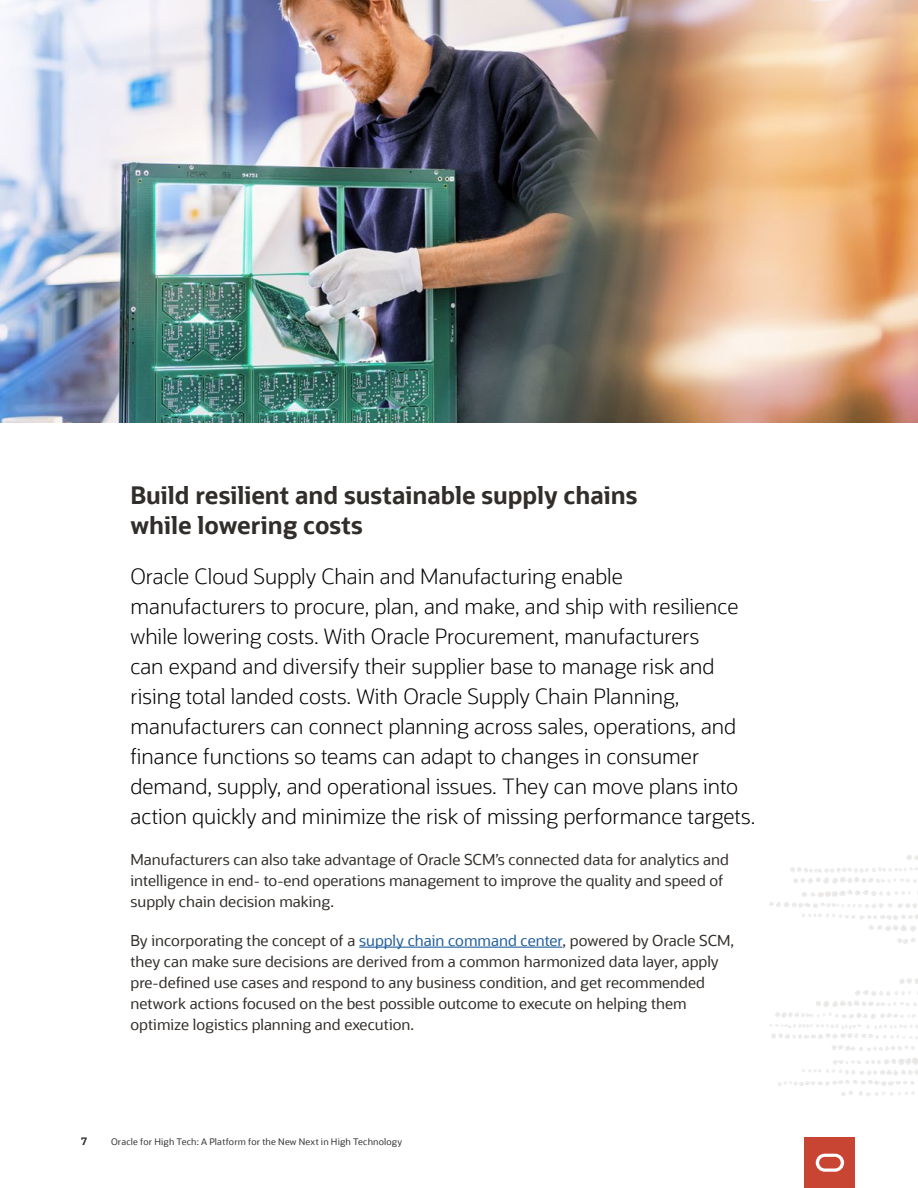
<style>
.page{position:relative;width:918px;height:1188px;background:#fff}
.page>*{position:absolute;margin:0;border:0;box-sizing:border-box;transform-origin:0 0}
.t1{font:700 24px/30px "Oracle Sans";color:#312d2a}
.t2{font:300 21px/30px "Oracle Sans";color:#000}
.t3{font:15px/21px "Oracle Sans";color:#312d2a}
.t4{font:700 10.5px "Oracle Sans";color:#333}
.t5{font:9px "Oracle Sans";letter-spacing:.02em;color:#333}
.s1{color:#215e9e}
</style>
<div class="page">
<hr style="left:359px;top:947px;width:204px;height:1px;background:#215e9e">
<img style="left:0;top:0;width:918px;height:422px">
<img style="left:769px;top:855px;width:149px;height:333px">
<p class="t1" style="left:130px;top:481px;width:508px">Build resilient and sustainable supply chains while lowering costs</p>
<p class="t2" style="left:130px;top:562px;width:494px">Oracle Cloud Supply Chain and Manufacturing enable</p>
<p class="t2" style="left:130px;top:592px;width:610px">manufacturers to procure, plan, and make, and ship with resilience while lowering costs. With Oracle Procurement, manufacturers</p>
<p class="t2" style="left:130px;top:652px;width:586px">can expand and diversify their supplier base to manage risk and</p>
<p class="t2" style="left:130px;top:682px;width:626px">rising total landed costs. With Oracle Supply Chain Planning, manufacturers can connect planning across sales, operations, and finance functions so teams can adapt to changes in consumer demand, supply, and operational issues. They can move plans into action quickly and minimize the risk of missing performance targets.</p>
<p class="t3" style="left:130px;top:849px;width:600px">Manufacturers can also take advantage of Oracle SCM’s connected data for analytics and intelligence in end- to-end operations management to improve the quality and speed of</p>
<p class="t3" style="left:130px;top:891px;width:205px">supply chain decision making.</p>
<p class="t3" style="left:130px;top:930px;width:605px">By incorporating the concept of a <span class="s1">supply chain command center</span>, powered by Oracle SCM, they can make sure decisions are derived from a common harmonized data layer, apply pre-defined use cases and respond to any business condition, and get recommended</p>
<p class="t3" style="left:130px;top:993px;width:558px">network actions focused on the best possible outcome to execute on helping them optimize logistics planning and execution.</p>
<p class="t4" style="left:81px;top:1135px;width:7px">7</p>
<p class="t5" style="left:111px;top:1137px;width:293px">Oracle for High Tech: A Platform for the New Next in High Technology</p>
</div>
